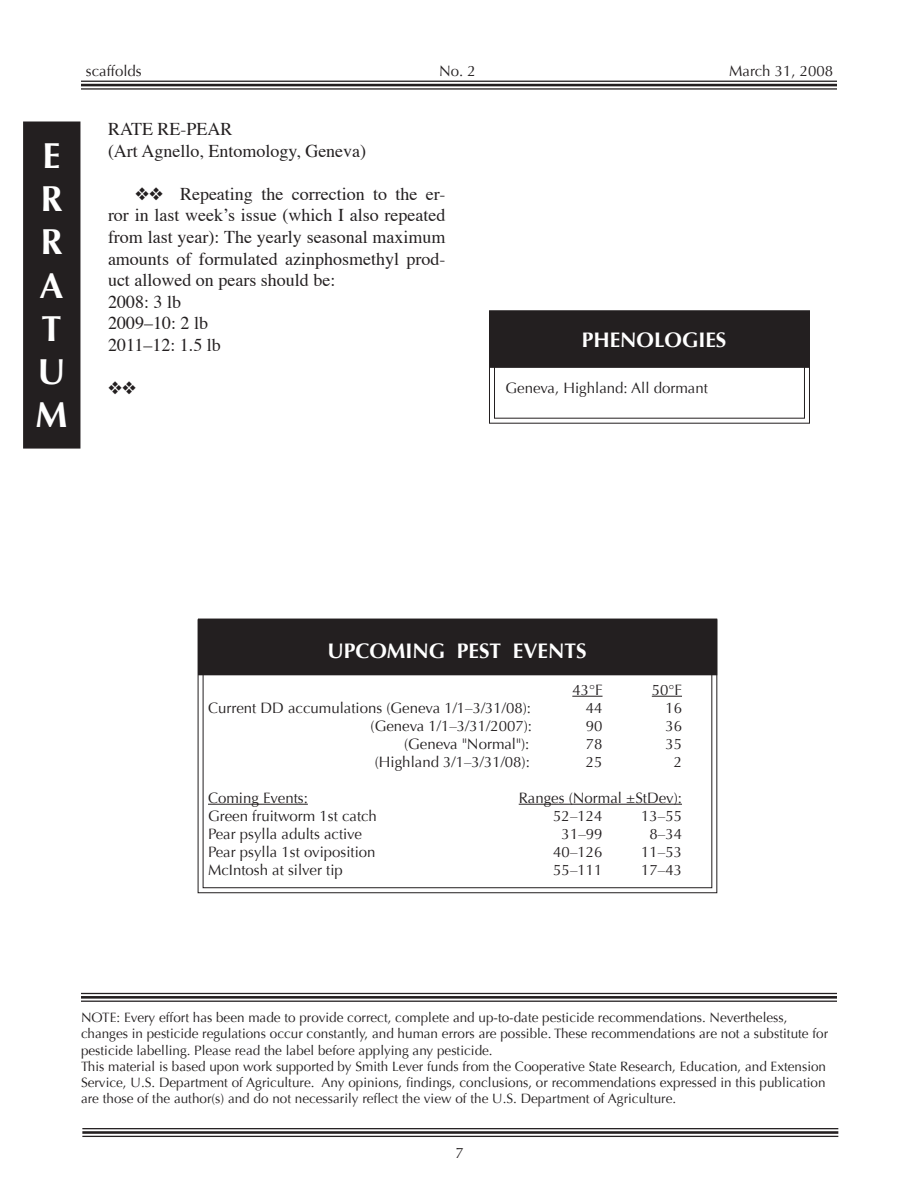
<style>
.page{position:relative;width:918px;height:1188px;background:#fff}
.page>*{position:absolute;margin:0;border:0;box-sizing:border-box;transform-origin:0 0}
.t1{font:700 36px/43.2px "Optima";color:#fff}
.t2{font:700 21px "Optima";color:#fff}
.t3{font:18px/21.6px "Times";color:#231f20}
.t4{font:15px "Optima";color:#231f20}
.t5{font:13.5px/16.2px "Optima";color:#231f20}
</style>
<div class="page">
<hr style="left:81px;top:81px;width:756px;height:1px;background:#231f20">
<hr style="left:81px;top:84px;width:756px;height:2px;background:#231f20">
<hr style="left:81px;top:88px;width:756px;height:2px;background:#231f20">
<hr style="left:82px;top:1128px;width:756px;height:1px;background:#231f20">
<hr style="left:82px;top:1131px;width:756px;height:3px;background:#231f20">
<hr style="left:82px;top:1136px;width:756px;height:1px;background:#231f20">
<svg style="left:197px;top:619px;width:521px;height:275px"></svg>
<div style="left:199px;top:620px;width:517px;height:54px;background:#231f20"></div>
<div style="left:198px;top:619px;width:519px;height:56px;border:3px solid #231f20"></div>
<hr style="left:572px;top:696px;width:31px;height:1px;background:#231f20">
<hr style="left:652px;top:696px;width:30px;height:1px;background:#231f20">
<hr style="left:208px;top:804px;width:100px;height:1px;background:#231f20">
<hr style="left:519px;top:804px;width:163px;height:1px;background:#231f20">
<hr style="left:81px;top:993px;width:756px;height:1px;background:#231f20">
<hr style="left:81px;top:996px;width:756px;height:3px;background:#231f20">
<hr style="left:81px;top:1001px;width:756px;height:1px;background:#231f20">
<div style="left:25px;top:123px;width:54px;height:324px;background:#231f20"></div>
<div style="left:23px;top:122px;width:57px;height:327px;border:3px solid #231f20"></div>
<svg style="left:489px;top:368px;width:321px;height:56px"></svg>
<div style="left:491px;top:312px;width:317px;height:54px;background:#231f20"></div>
<div style="left:489px;top:310px;width:321px;height:58px;border:3px solid #231f20"></div>
<h1 class="t1" style="left:35px;top:135px;width:34px">E<br>R<br>R<br>A<br>T<br>U<br>M</h1>
<p class="t4" style="left:86px;top:63px;width:57px">scaffolds</p>
<p class="t4" style="left:439px;top:63px;width:38px">No. 2</p>
<p class="t4" style="left:729px;top:63px;width:105px">March 31, 2008</p>
<h3 class="t3" style="left:108px;top:120px;width:260px">RATE RE-PEAR<br>(Art Agnello, Entomology, Geneva)</h3>
<p class="t3" style="left:108px;top:185px;width:339px;text-indent:27px">❖❖ Repeating the correction to the er&shy;ror in last week’s issue (which I also repeated from last year): The yearly seasonal maximum amounts of formulated azinphosmethyl prod&shy;uct allowed on pears should be:<br>2008: 3 lb<br>2009–10: 2 lb<br>2011–12: 1.5 lb</p>
<h2 class="t2" style="left:582px;top:328px;width:146px">PHENOLOGIES</h2>
<p class="t4" style="left:506px;top:379px;width:204px">Geneva, Highland: All dormant</p>
<h2 class="t2" style="left:327px;top:638px;width:261px">UPCOMING PEST EVENTS</h2>
<p class="t4" style="left:572px;top:681px;width:32px">43°F</p>
<p class="t4" style="left:652px;top:681px;width:32px">50°F</p>
<p class="t4" style="left:208px;top:699px;width:325px">Current DD accumulations (Geneva 1/1–3/31/08):</p>
<p class="t4" style="left:586px;top:699px;width:18px">44</p>
<p class="t4" style="left:665px;top:699px;width:18px">16</p>
<p class="t4" style="left:371px;top:717px;width:163px">(Geneva 1/1–3/31/2007):</p>
<p class="t4" style="left:586px;top:717px;width:18px">90</p>
<p class="t4" style="left:665px;top:717px;width:18px">36</p>
<p class="t4" style="left:404px;top:735px;width:127px">(Geneva "Normal"):</p>
<p class="t4" style="left:586px;top:735px;width:18px">78</p>
<p class="t4" style="left:665px;top:735px;width:18px">35</p>
<p class="t4" style="left:375px;top:753px;width:157px">(Highland 3/1–3/31/08):</p>
<p class="t4" style="left:586px;top:753px;width:18px">25</p>
<p class="t4" style="left:674px;top:753px;width:10px">2</p>
<p class="t4" style="left:208px;top:789px;width:101px">Coming Events:</p>
<p class="t4" style="left:519px;top:789px;width:165px">Ranges (Normal ±StDev):</p>
<p class="t4" style="left:208px;top:807px;width:170px">Green fruitworm 1st catch</p>
<p class="t4" style="left:553px;top:807px;width:51px">52–124</p>
<p class="t4" style="left:641px;top:807px;width:42px">13–55</p>
<p class="t4" style="left:208px;top:825px;width:155px">Pear psylla adults active</p>
<p class="t4" style="left:562px;top:825px;width:42px">31–99</p>
<p class="t4" style="left:650px;top:825px;width:34px">8–34</p>
<p class="t4" style="left:208px;top:843px;width:169px">Pear psylla 1st oviposition</p>
<p class="t4" style="left:553px;top:843px;width:51px">40–126</p>
<p class="t4" style="left:641px;top:843px;width:42px">11–53</p>
<p class="t4" style="left:208px;top:861px;width:136px">McIntosh at silver tip</p>
<p class="t4" style="left:553px;top:861px;width:51px">55–111</p>
<p class="t4" style="left:641px;top:861px;width:42px">17–43</p>
<p class="t5" style="left:81px;top:1010px;width:749px">NOTE: Every effort has been made to provide correct, complete and up-to-date pesticide recommendations. Nevertheless, changes in pesticide regulations occur constantly, and human errors are possible. These recommendations are not a substitute for pesticide labelling. Please read the label before applying any pesticide.<br>This material is based upon work supported by Smith Lever funds from the Cooperative State Research, Education, and Extension Service, U.S. Department of Agriculture. Any opinions, findings, conclusions, or recommendations expressed in this publication are those of the author(s) and do not necessarily reflect the view of the U.S. Department of Agriculture.</p>
<p class="t4" style="left:455px;top:1144px;width:10px">7</p>
</div>
